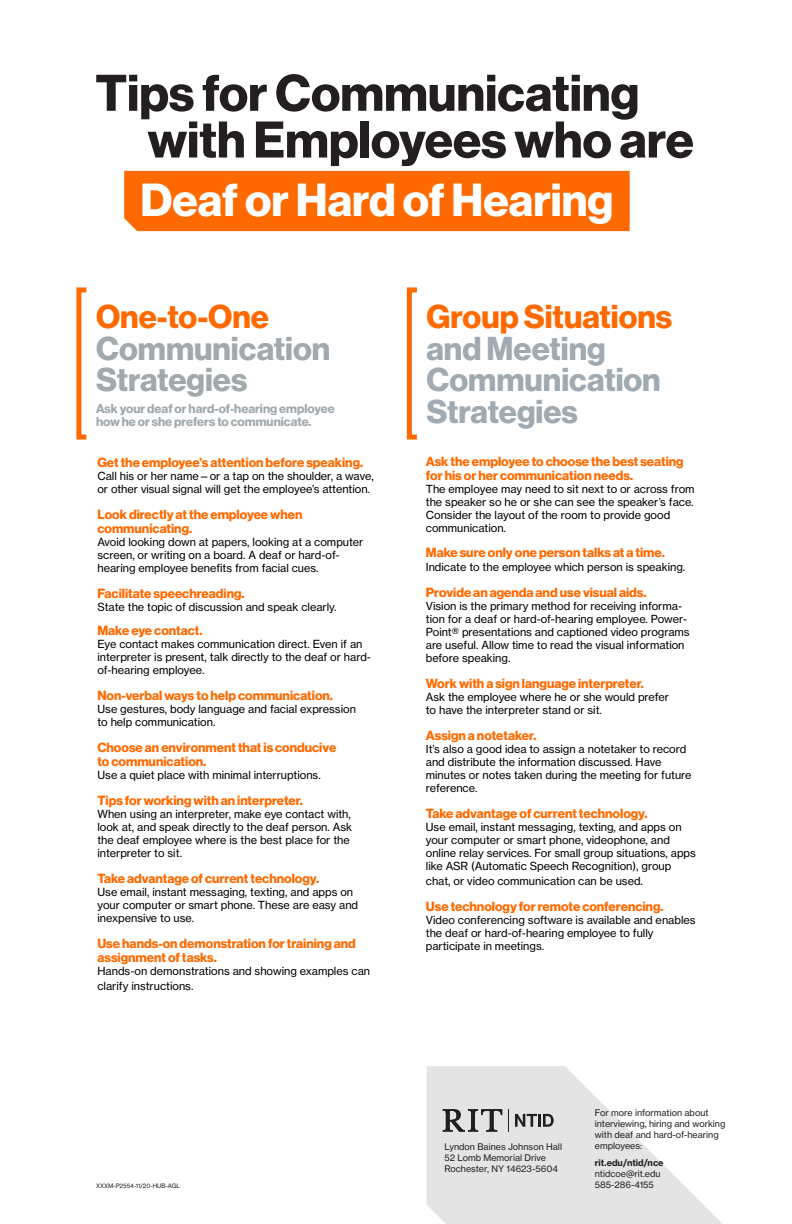
<style>
.page{position:relative;width:792px;height:1224px;background:#fff}
.page>*{position:absolute;margin:0;border:0;box-sizing:border-box;transform-origin:0 0}
.t1{font:50.4px "N Haas Grotesk DS Std 75 Bd";color:#231f20}
.header_with_para_sha{font:45.4px "N Haas Grotesk DS Std 75 Bd";color:#fff}
.t2{font:32.4px/31.5px "N Haas Grotesk DS Std 75 Bd";color:#9faab2}
.t3{font:32.4px/31.5px "N Haas Grotesk DS Std 75 Bd";color:#a1a9ad}
.t4{font:13px/14px "N Haas Grotesk DS Std 75 Bd";color:#ff6a00}
.t5{font:12.5px/13px "N Haas Grotesk DS Std 75 Bd";color:#a1a9ad}
.Body____Haas{font:11px/13px "N Haas Grotesk TX Std 55 Rg";color:#010101}
.Body____Haas-2{font:9px/11px "N Haas Grotesk TX Std 55 Rg";color:#231f20}
.Body____Haas-3{font:9px "N Haas Grotesk TX Std 75 Bd";color:#231f20}
.t6{font:6px "N Haas Grotesk TX Std 55 Rg";color:#231f20}
.s1{color:#ff6a00}
</style>
<div class="page">
<div style="left:407px;top:287px;width:12px;height:153px;border:5px solid #ff6a00"></div>
<svg style="left:427px;top:1066px;width:296px;height:158px;fill:#e4e4e5"></svg>
<svg style="left:508px;top:1109px;width:1px;height:23px"></svg>
<svg style="left:443px;top:1109px;width:59px;height:23px"></svg>
<svg style="left:515px;top:1114px;width:39px;height:13px"></svg>
<div style="left:76px;top:287px;width:13px;height:153px;border:5px solid #ff6a00"></div>
<div style="left:124px;top:171px;width:506px;height:60px;background:#ff6a00"></div>
<p class="t1" style="left:95px;top:64px;width:545px">Tips for Communicating</p>
<p class="t1" style="left:148px;top:110px;width:548px">with Employees who are</p>
<p class="header_with_para_sha" style="left:140px;top:173px;width:475px">Deaf or Hard of Hearing</p>
<h1 class="t3" style="left:96px;top:302px;width:236px"><span class="s1">One-to-One<br></span>Communication<br>Strategies</h1>
<h3 class="t5" style="left:96px;top:402px;width:240px">Ask your deaf or hard-of-hearing employee how he or she prefers to communicate.</h3>
<h3 class="t4" style="left:97px;top:455px;width:267px">Get the employee’s attention before speaking.</h3>
<p class="Body____Haas" style="left:97px;top:469px;width:278px">Call his or her name—or a tap on the shoulder, a wave, or other visual signal will get the employee’s attention.</p>
<h3 class="t4" style="left:97px;top:507px;width:207px">Look directly at the employee when communicating.</h3>
<h3 class="Body____Haas" style="left:97px;top:535px;width:268px">Avoid looking down at papers, looking at a computer screen, or writing on a board. A deaf or hard-of&shy;hearing employee benefits from facial cues.</h3>
<h3 class="t4" style="left:97px;top:586px;width:149px">Facilitate speechreading.</h3>
<h3 class="Body____Haas" style="left:97px;top:600px;width:241px">State the topic of discussion and speak clearly.</h3>
<h3 class="t4" style="left:97px;top:623px;width:107px">Make eye contact.</h3>
<h3 class="Body____Haas" style="left:97px;top:637px;width:275px">Eye contact makes communication direct. Even if an interpreter is present, talk directly to the deaf or hard&shy;of-hearing employee.</h3>
<h3 class="t4" style="left:97px;top:688px;width:237px">Non-verbal ways to help communication.</h3>
<h3 class="Body____Haas" style="left:97px;top:702px;width:260px">Use gestures, body language and facial expression to help communication.</h3>
<h3 class="t4" style="left:97px;top:740px;width:240px">Choose an environment that is conducive to communication.</h3>
<h3 class="Body____Haas" style="left:97px;top:768px;width:225px">Use a quiet place with minimal interruptions.</h3>
<h3 class="t4" style="left:97px;top:793px;width:207px">Tips for working with an interpreter.</h3>
<h3 class="Body____Haas" style="left:97px;top:807px;width:256px">When using an interpreter, make eye contact with, look at, and speak directly to the deaf person. Ask the deaf employee where is the best place for the interpreter to sit.</h3>
<h3 class="t4" style="left:97px;top:871px;width:223px">Take advantage of current technology.</h3>
<h3 class="Body____Haas" style="left:97px;top:885px;width:262px">Use email, instant messaging, texting, and apps on your computer or smart phone. These are easy and inexpensive to use.</h3>
<h3 class="t4" style="left:97px;top:936px;width:260px">Use hands-on demonstration for training and assignment of tasks.</h3>
<h3 class="Body____Haas" style="left:97px;top:963px;width:274px;line-height:15px">Hands-on demonstrations and showing examples can clarify instructions.</h3>
<h2 class="t6" style="left:96px;top:1182px;width:85px">XXXM-P2554-11/20-HUB-AGL</h2>
<h1 class="t2" style="left:426px;top:302px;width:247px"><span class="s1">Group Situations </span>and Meeting<br>Communication<br>Strategies</h1>
<h3 class="t4" style="left:426px;top:455px;width:259px">Ask the employee to choose the best seating for his or her communication needs.</h3>
<p class="Body____Haas" style="left:426px;top:482px;width:270px">The employee may need to sit next to or across from the speaker so he or she can see the speaker’s face.<br>Consider the layout of the room to provide good communication.</p>
<h3 class="t4" style="left:426px;top:546px;width:240px">Make sure only one person talks at a time.</h3>
<p class="Body____Haas" style="left:426px;top:560px;width:261px">Indicate to the employee which person is speaking.</p>
<h3 class="t4" style="left:426px;top:586px;width:222px">Provide an agenda and use visual aids.</h3>
<p class="Body____Haas" style="left:426px;top:599px;width:265px">Vision is the primary method for receiving informa&shy;tion for a deaf or hard-of-hearing employee. Power-Point® presentations and captioned video programs are useful. Allow time to read the visual information before speaking.</p>
<h3 class="t4" style="left:426px;top:677px;width:220px">Work with a sign language interpreter.</h3>
<h3 class="Body____Haas" style="left:426px;top:690px;width:245px">Ask the employee where he or she would prefer to have the interpreter stand or sit.</h3>
<h3 class="t4" style="left:426px;top:729px;width:112px">Assign a notetaker.</h3>
<h3 class="Body____Haas" style="left:426px;top:742px;width:267px">It’s also a good idea to assign a notetaker to record and distribute the information discussed. Have minutes or notes taken during the meeting for future reference.</h3>
<h3 class="t4" style="left:426px;top:807px;width:223px">Take advantage of current technology.</h3>
<h3 class="Body____Haas" style="left:426px;top:820px;width:272px">Use email, instant messaging, texting, and apps on your computer or smart phone, videophone, and online relay services. For small group situations, apps like ASR (Automatic Speech Recognition), group</h3>
<h3 class="Body____Haas" style="left:426px;top:874px;width:219px">chat, or video communication can be used.</h3>
<h3 class="t4" style="left:426px;top:900px;width:239px">Use technology for remote conferencing.</h3>
<h3 class="Body____Haas" style="left:426px;top:913px;width:271px">Video conferencing software is available and enables the deaf or hard-of-hearing employee to fully participate in meetings.</h3>
<p class="Body____Haas-2" style="left:444px;top:1142px;width:119px">Lyndon Baines Johnson Hall</p>
<p class="Body____Haas-2" style="left:444px;top:1153px;width:103px">52 Lomb Memorial Drive</p>
<p class="Body____Haas-2" style="left:444px;top:1164px;width:115px">Rochester, NY 14623-5604</p>
<p class="Body____Haas-2" style="left:595px;top:1107px;width:132px">For more information about interviewing, hiring and working with deaf and hard-of-hearing employees:</p>
<p class="Body____Haas-3" style="left:595px;top:1157px;width:70px">rit.edu/ntid/nce</p>
<p class="Body____Haas-2" style="left:595px;top:1168px;width:67px">ntidcoe@rit.edu</p>
<p class="Body____Haas-2" style="left:595px;top:1179px;width:60px">585-286-4155</p>
</div>
